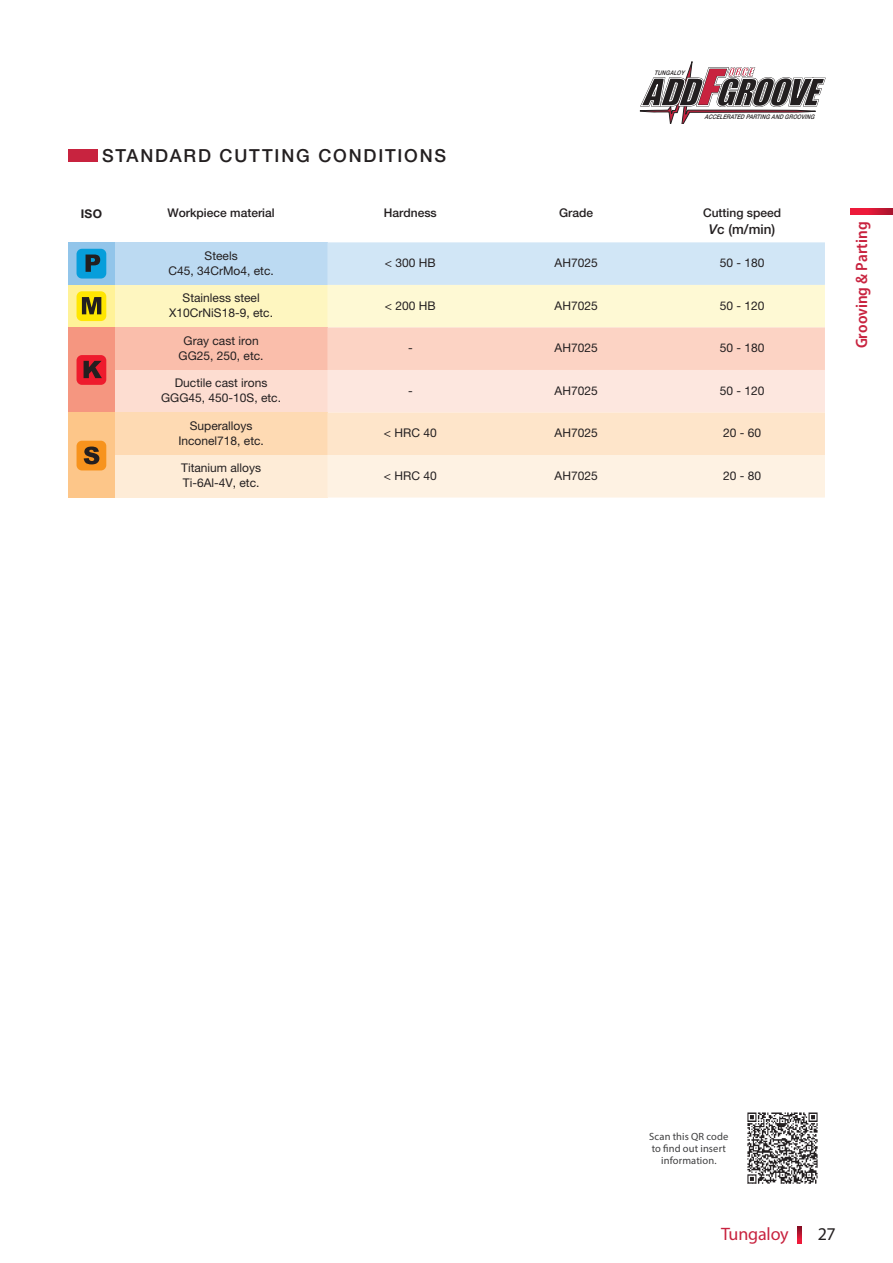
<style>
.page{position:relative;width:893px;height:1263px;background:#fff}
.page>*{position:absolute;margin:0;border:0;box-sizing:border-box;transform-origin:0 0}
.t1{font:italic 34.35px "Impact";color:#231f20}
.t2{font:500 18px "Helvetica Neue LTW1 G";letter-spacing:.1em;color:#231f20}
.t3{font:18px "Myriad Pro";letter-spacing:-.01em;color:#c8233f}
.t4{font:18px "Myriad Pro";color:#231f20}
.t5{font:600 semi-condensed 16.5px "Myriad Pro";color:#c8233f}
.t6{font:500 13.5px "Helvetica Neue LTW1 G";color:#231f20}
.t7{font:12px/15px "Helvetica Neue LTW1 G";color:#231f20;text-align:center}
.t8{font:500 12px "Helvetica Neue LTW1 G";color:#231f20}
.t9{font:700 12px "Helvetica Neue LTW1 G";color:#231f20}
.t10{font:10.5px/12px "Myriad Pro";letter-spacing:.015em;color:#3e3e3f;text-align:center}
.t11{font:italic 500 6.3px "Helvetica Neue LT Std";letter-spacing:.025em;color:#231f20;scale:.85 1}
.s1{font-style:italic}
</style>
<div class="page">
<svg style="left:797px;top:1227px;width:4px;height:17px"></svg>
<svg style="left:850px;top:209px;width:43px;height:6px"></svg>
<svg style="left:639px;top:61px;width:187px;height:62px"></svg>
<div style="left:68px;top:242px;width:47px;height:43px;background:#92c5ea"></div>
<div style="left:115px;top:242px;width:212px;height:43px;background:#bcdaf2"></div>
<div style="left:68px;top:285px;width:47px;height:42px;background:#fff298"></div>
<div style="left:115px;top:285px;width:212px;height:42px;background:#fef6c0"></div>
<div style="left:68px;top:327px;width:47px;height:85px;background:#f59680"></div>
<div style="left:115px;top:327px;width:212px;height:43px;background:#fabeab"></div>
<div style="left:115px;top:370px;width:212px;height:42px;background:#fdddd1"></div>
<div style="left:68px;top:412px;width:47px;height:85px;background:#fdc689"></div>
<div style="left:115px;top:412px;width:212px;height:43px;background:#fedab3"></div>
<div style="left:115px;top:455px;width:212px;height:42px;background:#feecd7"></div>
<svg style="left:327px;top:242px;width:498px;height:255px;background:#f5e8d9"></svg>
<div style="left:77px;top:249px;width:29px;height:30px;background:#069edb;border-radius:5px"></div>
<svg style="left:86px;top:254px;width:14px;height:18px"></svg>
<div style="left:77px;top:291px;width:29px;height:30px;background:#ffe601;border-radius:5px"></div>
<svg style="left:82px;top:297px;width:19px;height:17px"></svg>
<div style="left:77px;top:355px;width:29px;height:30px;background:#ee1b2d;border-radius:5px"></div>
<svg style="left:84px;top:361px;width:18px;height:17px"></svg>
<div style="left:77px;top:441px;width:29px;height:29px;background:#f7931d;border-radius:5px"></div>
<svg style="left:84px;top:446px;width:15px;height:18px"></svg>
<div style="left:68px;top:149px;width:30px;height:13px;background:#c8233f"></div>
<img style="left:747px;top:1112px;width:71px;height:72px">
<h2 class="t2" style="left:102px;top:149px;width:346px">STANDARD CUTTING CONDITIONS</h2>
<p class="t11" style="left:654px;top:70px;width:37px">TUNGALOY</p>
<h1 class="t1" style="left:715px;top:71px;width:117px">GROOVE</h1>
<p class="t11" style="left:704px;top:113px;width:132px">ACCELERATED PARTING AND GROOVING</p>
<p class="t9" style="left:81px;top:210px;width:23px">ISO</p>
<p class="t8" style="left:168px;top:208px;width:109px">Workpiece material</p>
<p class="t8" style="left:384px;top:208px;width:54px">Hardness</p>
<p class="t8" style="left:559px;top:208px;width:36px">Grade</p>
<p class="t7" style="left:168px;top:249px;width:107px">Steels<br>C45, 34CrMo4, etc.</p>
<p class="t7" style="left:169px;top:292px;width:105px">Stainless steel<br>X10CrNiS18-9, etc.</p>
<p class="t7" style="left:179px;top:334px;width:86px">Gray cast iron<br>GG25, 250, etc.</p>
<p class="t7" style="left:161px;top:377px;width:121px">Ductile cast irons<br>GGG45, 450-10S, etc.</p>
<p class="t7" style="left:178px;top:419px;width:87px">Superalloys<br>Inconel718, etc.</p>
<p class="t7" style="left:181px;top:462px;width:82px;text-align:left">Titanium alloys<br>Ti-6Al-4V, etc.</p>
<p class="t8" style="left:703px;top:208px;width:80px">Cutting speed</p>
<p class="t6" style="left:709px;top:225px;width:68px"><span class="s1">V</span>c (m/min)</p>
<p class="t7" style="left:385px;top:257px;width:52px">&lt; 300 HB</p>
<p class="t7" style="left:555px;top:257px;width:45px">AH7025</p>
<p class="t7" style="left:720px;top:257px;width:46px">50 - 180</p>
<p class="t7" style="left:385px;top:299px;width:52px">&lt; 200 HB</p>
<p class="t7" style="left:555px;top:299px;width:45px">AH7025</p>
<p class="t7" style="left:720px;top:299px;width:46px">50 - 120</p>
<p class="t7" style="left:408px;top:342px;width:6px">-</p>
<p class="t7" style="left:555px;top:342px;width:45px">AH7025</p>
<p class="t7" style="left:720px;top:342px;width:46px">50 - 180</p>
<p class="t7" style="left:408px;top:384px;width:6px">-</p>
<p class="t7" style="left:555px;top:384px;width:45px">AH7025</p>
<p class="t7" style="left:720px;top:384px;width:46px">50 - 120</p>
<p class="t7" style="left:384px;top:427px;width:54px">&lt; HRC 40</p>
<p class="t7" style="left:555px;top:427px;width:45px">AH7025</p>
<p class="t7" style="left:723px;top:427px;width:40px">20 - 60</p>
<p class="t7" style="left:384px;top:469px;width:54px">&lt; HRC 40</p>
<p class="t7" style="left:555px;top:469px;width:45px">AH7025</p>
<p class="t7" style="left:723px;top:469px;width:40px">20 - 80</p>
<h3 class="t5" style="left:855px;top:348px;width:128px;rotate:-90deg">Grooving &amp; Parting</h3>
<p class="t10" style="left:649px;top:1131px;width:81px">Scan this QR code to find out insert information.</p>
<h2 class="t3" style="left:721px;top:1227px;width:69px">Tungaloy</h2>
<h2 class="t4" style="left:818px;top:1227px;width:19px">27</h2>
</div>
